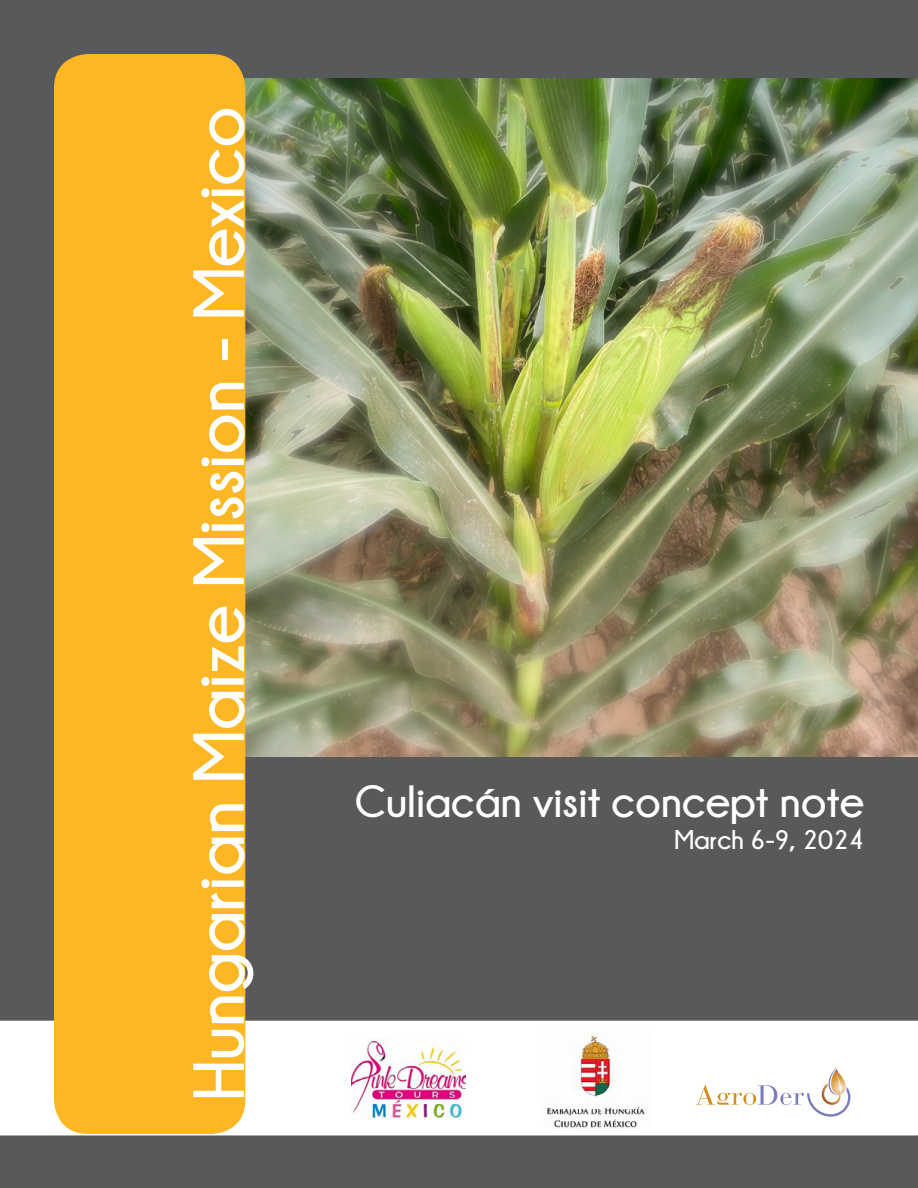
<style>
.page{position:relative;width:918px;height:1188px;background:#58595b}
.page>*{position:absolute;margin:0;border:0;box-sizing:border-box;transform-origin:0 0}
.t1{font:700 72px "Champagne&Limousines";color:#fff}
.t2{font:700 45px "Champagne&Limousines";color:#fff}
.t3{font:700 27px "Champagne&Limousines";color:#fff}
</style>
<div class="page">
<svg style="left:0;top:1021px;width:918px;height:114px"></svg>
<img style="left:244px;top:78px;width:674px;height:678px">
<div style="left:54px;top:54px;width:191px;height:1080px;background:#fdb724;border-radius:34px"></div>
<svg style="left:696px;top:1069px;width:155px;height:48px"></svg>
<img style="left:539px;top:1027px;width:114px;height:102px">
<img style="left:352px;top:1039px;width:113px;height:81px">
<p class="t1" style="left:179px;top:1100px;width:996px;rotate:-90deg">Hungarian Maize Mission - Mexico</p>
<p class="t2" style="left:355px;top:777px;width:511px">Culiacán visit concept note</p>
<p class="t3" style="left:675px;top:825px;width:191px">March 6-9, 2024</p>
</div>
